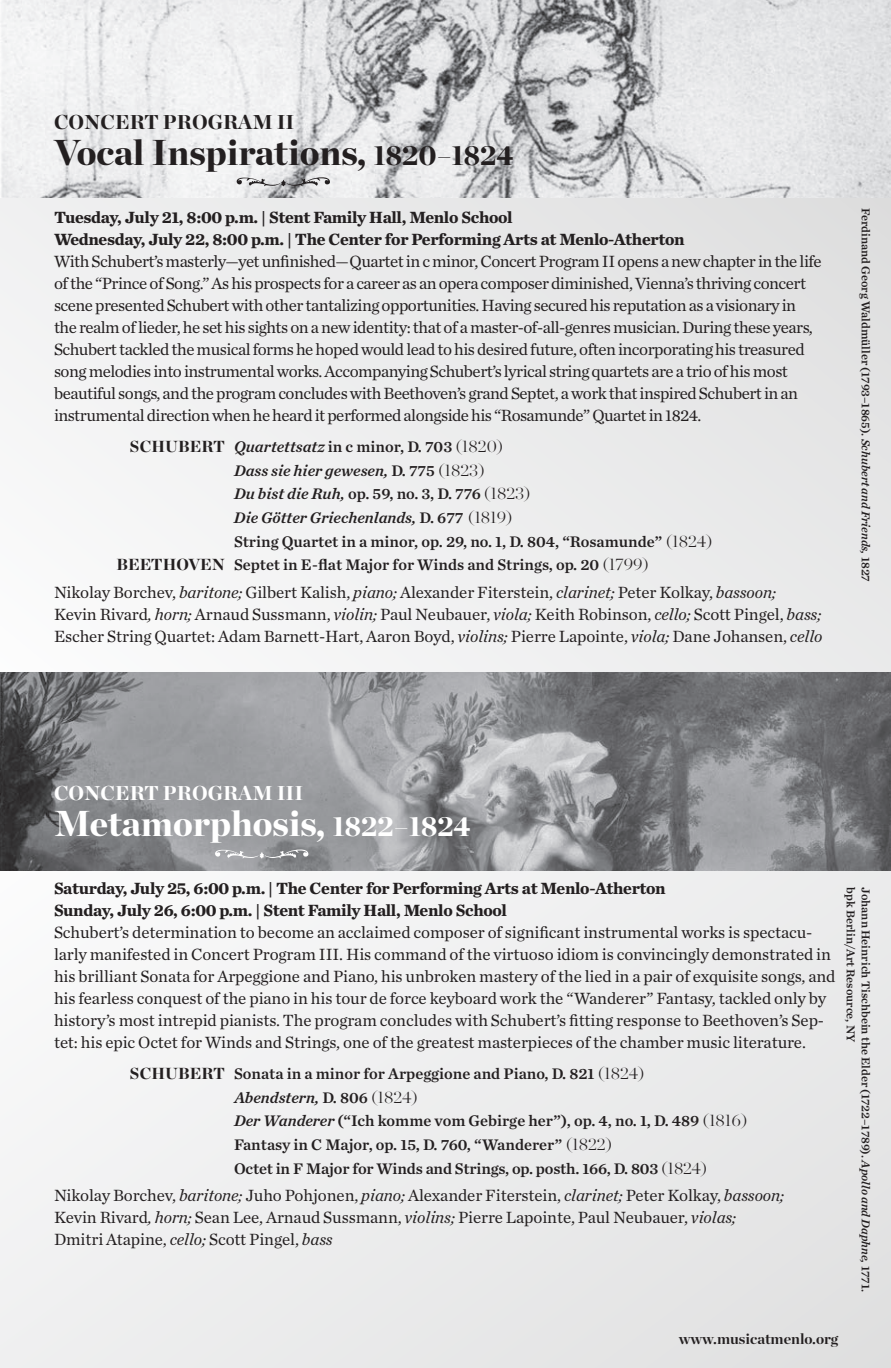
<style>
.page{position:relative;width:891px;height:1368px;background:#fff}
.page>*{position:absolute;margin:0;border:0;box-sizing:border-box;transform-origin:0 0}
.t1{font:900 36px "Chronicle Display";color:#231f20}
.t2{font:900 36px "Chronicle Display";color:#fff}
.t3{font:900 20px "Chronicle Display";color:#fff}
.t4{font:900 20px "Chronicle Display";color:#231f20}
.t5{font:17px/22px "Chronicle Text G1";letter-spacing:-.005em;color:#231f20}
.t6{font:17px/22px "Chronicle Text G1";letter-spacing:-.03em;color:#231f20}
.t7{font:700 17px/22px "Chronicle Text G1";letter-spacing:-.02em;color:#231f20}
.t8{font:16px/23.6px "Chronicle Text G1 Semi";color:#231f20}
.t9{font:italic 16px "Chronicle Text G1 Semi";color:#231f20}
.t10{font:700 15px "Chronicle Display";color:#231f20}
.t11{font:12px/15px "Chronicle Text G1 Semi";color:#231f20}
.s1{font-size:28px}
.s2{font-family:"Chronicle Display";font-weight:900}
.s3{font-style:italic}
.s4{font-family:"Chronicle Display";font-weight:200;font-size:17px}
.s5{font-style:normal}
.s6{font-family:"Chronicle Display";font-weight:200;font-style:normal;font-size:17px}
</style>
<div class="page">
<img style="left:1px;top:0;width:890px;height:198px">
<div style="left:0;top:870px;width:891px;height:498px;background:#ededee"></div>
<div style="left:0;top:198px;width:891px;height:474px;background:#eceded"></div>
<img style="left:0;top:672px;width:891px;height:198px">
<svg style="left:237px;top:177px;width:93px;height:9px"></svg>
<svg style="left:215px;top:850px;width:93px;height:8px"></svg>
<p class="t4" style="left:54px;top:105px;width:31px">CONCERT</p>
<p class="t4" style="left:163px;top:105px;width:31px">PROGRAM</p>
<p class="t4" style="left:277px;top:105px;width:19px">II</p>
<h1 class="t1" style="left:54px;top:123px;width:461px">VOCAL INSPIRATIONS, <span class="s1">1820–1824</span></h1>
<p class="t7" style="left:54px;top:205px;width:632px">Tuesday, July 21, 8:00 p.m. | Stent Family Hall, Menlo School<br>Wednesday, July 22, 8:00 p.m. | The Center for Performing Arts at Menlo-Atherton</p>
<p class="t6" style="left:54px;top:249px;width:769px">With Schubert’s masterly—yet unfinished—Quartet in c minor, Concert Program II opens a new chapter in the life of the “Prince of Song.” As his prospects for a career as an opera composer diminished, Vienna’s thriving concert scene presented Schubert with other tantalizing opportunities. Having secured his reputation as a visionary in the realm of lieder, he set his sights on a new identity: that of a master-of-all-genres musician. During these years, Schubert tackled the musical forms he hoped would lead to his desired future, often incorporating his treasured song melodies into instrumental works. Accompanying Schubert’s lyrical string quartets are a trio of his most beautiful songs, and the program concludes with Beethoven’s grand Septet, a work that inspired Schubert in an instrumental direction when he heard it performed alongside his “Rosamunde” Quartet in 1824.</p>
<p class="t8" style="left:130px;top:434px;width:375px"><span class="s2">SCHUBERT</span> <span class="s3">Quartettsatz</span> in c minor, D. 703 <span class="s4">(1820)</span></p>
<p class="t9" style="left:234px;top:458px;width:252px">Dass sie hier gewesen, <span class="s5">D. 775</span> <span class="s6">(1823)</span></p>
<p class="t8" style="left:234px;top:481px;width:298px"><span class="s3">Du bist die Ruh,</span> op. 59, no. 3, D. 776 <span class="s4">(1823)</span></p>
<p class="t9" style="left:234px;top:505px;width:280px">Die Götter Griechenlands, <span class="s5">D. 677</span> <span class="s6">(1819)</span></p>
<p class="t8" style="left:234px;top:529px;width:480px">String Quartet in a minor, op. 29, no. 1, D. 804, “Rosamunde” <span class="s4">(1824)</span></p>
<p class="t8" style="left:117px;top:552px;width:534px"><span class="s2">BEETHOVEN</span> Septet in E-flat Major for Winds and Strings, op. 20 <span class="s4">(1799)</span></p>
<p class="t5" style="left:54px;top:580px;width:770px">Nikolay Borchev, <span class="s3">baritone;</span> Gilbert Kalish, <span class="s3">piano;</span> Alexander Fiterstein, <span class="s3">clarinet;</span> Peter Kolkay, <span class="s3">bassoon;<br></span>Kevin Rivard<span class="s3">, horn;</span> Arnaud Sussmann, <span class="s3">violin;</span> Paul Neubauer, <span class="s3">viola;</span> Keith Robinson, <span class="s3">cello;</span> Scott Pingel, <span class="s3">bass;<br></span>Escher String Quartet: Adam Barnett-Hart, Aaron Boyd, <span class="s3">violins;</span> Pierre Lapointe, <span class="s3">viola;</span> Dane Johansen, <span class="s3">cello</span></p>
<p class="t11" style="left:874px;top:208px;width:376px;rotate:90deg">Ferdinand Georg Waldmüller (1793–1865). <span class="s3">Schubert and Friends,</span> 1827</p>
<p class="t3" style="left:54px;top:776px;width:31px">CONCERT</p>
<p class="t3" style="left:163px;top:776px;width:31px">PROGRAM</p>
<p class="t3" style="left:277px;top:776px;width:28px">III</p>
<h1 class="t2" style="left:54px;top:794px;width:418px">METAMORPHOSIS, <span class="s1">1822–1824</span></h1>
<p class="t7" style="left:54px;top:876px;width:613px">Saturday, July 25, 6:00 p.m. | The Center for Performing Arts at Menlo-Atherton<br>Sunday, July 26, 6:00 p.m. | Stent Family Hall, Menlo School</p>
<p class="t5" style="left:54px;top:920px;width:783px">Schubert’s determination to become an acclaimed composer of significant instrumental works is spectacu&shy;larly manifested in Concert Program III. His command of the virtuoso idiom is convincingly demonstrated in his brilliant Sonata for Arpeggione and Piano, his unbroken mastery of the lied in a pair of exquisite songs, and his fearless conquest of the piano in his tour de force keyboard work the “Wanderer” Fantasy, tackled only by history’s most intrepid pianists. The program concludes with Schubert’s fitting response to Beethoven’s Sep&shy;tet: his epic Octet for Winds and Strings, one of the greatest masterpieces of the chamber music literature.</p>
<p class="t8" style="left:234px;top:1061px;width:515px;text-indent:-104px"><span class="s2">SCHUBERT</span> Sonata in a minor for Arpeggione and Piano, D. 821 <span class="s4">(1824)<br></span><span class="s3">Abendstern,</span> D. 806 <span class="s4">(1824)<br></span><span class="s3">Der Wanderer</span> (“Ich komme vom Gebirge her”), op. 4, no. 1, D. 489 <span class="s4">(1816)<br></span>Fantasy in C Major, op. 15, D. 760, “Wanderer” <span class="s4">(1822)<br></span>Octet in F Major for Winds and Strings, op. posth. 166, D. 803 <span class="s4">(1824)</span></p>
<p class="t5" style="left:54px;top:1183px;width:732px">Nikolay Borchev, <span class="s3">baritone;</span> Juho Pohjonen, <span class="s3">piano;</span> Alexander Fiterstein, <span class="s3">clarinet;</span> Peter Kolkay, <span class="s3">bassoon;<br></span>Kevin Rivard<span class="s3">, horn;</span> Sean Lee, Arnaud Sussmann, <span class="s3">violins;</span> Pierre Lapointe, Paul Neubauer, <span class="s3">violas;<br></span>Dmitri Atapine, <span class="s3">cello;</span> Scott Pingel, <span class="s3">bass</span></p>
<p class="t11" style="left:874px;top:887px;width:406px;rotate:90deg">Johann Heinrich Tischbein the Elder (1722–1789). <span class="s3">Apollo and Daphne,</span> 1771. bpk Berlin/Art Resource, NY</p>
<p class="t10" style="left:679px;top:1327px;width:161px">www.musicatmenlo.org</p>
</div>
